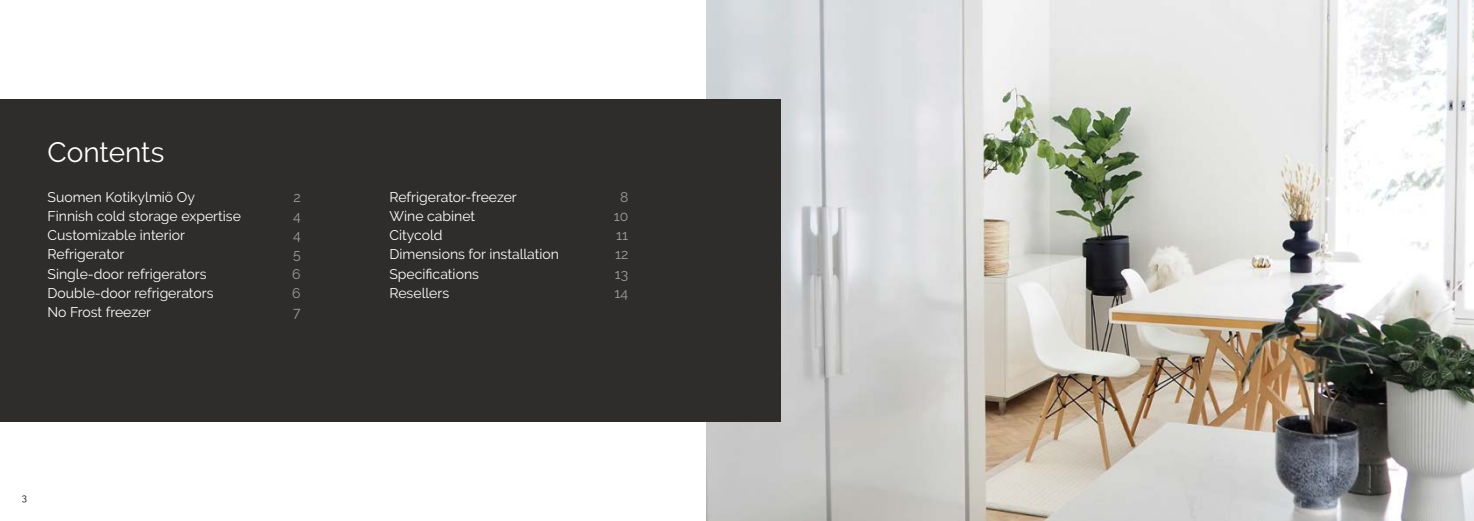
<style>
.page{position:relative;width:1474px;height:521px;background:#fff}
.page>*{position:absolute;margin:0;border:0;box-sizing:border-box;transform-origin:0 0}
.t1{font:28px "Raleway";color:#fff}
.t2{font:14px/19.2px "Raleway";color:#fff}
.t3{font:14px/19.2px "Raleway";color:#9d9d9c;text-align:justify}
.t4{font:9.62px "Raleway";color:#000}
</style>
<div class="page">
<img style="left:706px;top:0;width:767px;height:521px">
<div style="left:0;top:99px;width:780px;height:323px;background:#2f2d2c"></div>
<h1 class="t1" style="left:48px;top:136px;width:118px">Contents</h1>
<p class="t2" style="left:48px;top:187px;width:195px">Suomen Kotikylmiö Oy<br>Finnish cold storage expertise<br>Customizable interior<br>Refrigerator<br>Single-door refrigerators<br>Double-door refrigerators<br>No Frost freezer</p>
<p class="t3" style="left:292px;top:187px;width:10px">2<br>4<br>4<br>5<br>6<br>6<br>7</p>
<p class="t4" style="left:22px;top:492px;width:7px">3</p>
<p class="t2" style="left:389px;top:187px;width:171px">Refrigerator-freezer<br>Wine cabinet<br>Citycold<br>Dimensions for installation<br>Specifications<br>Resellers</p>
<p class="t3" style="left:613px;top:187px;width:16px;text-align:center">8<br>10<br>11<br>12<br>13<br>14</p>
</div>
